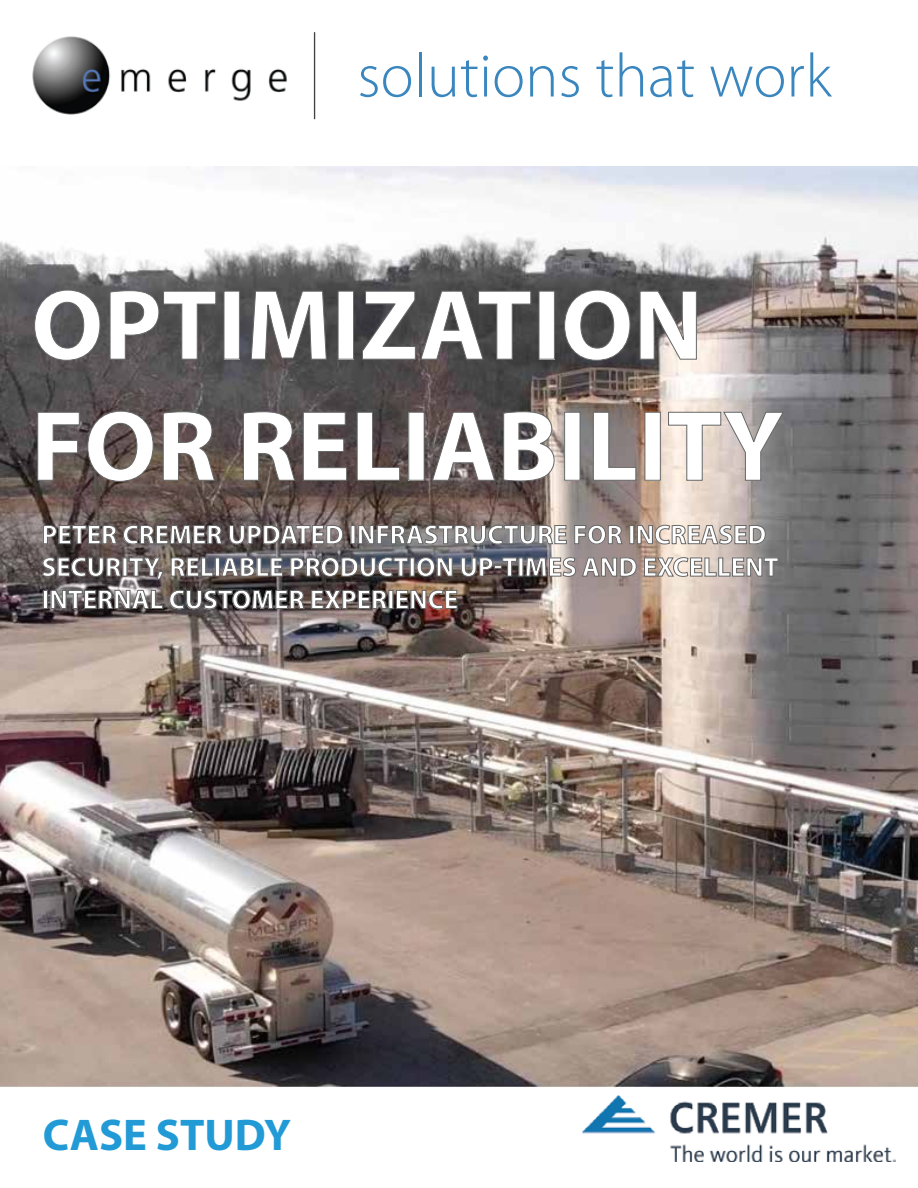
<style>
.page{position:relative;width:918px;height:1188px;background:#fff}
.page>*{position:absolute;margin:0;border:0;box-sizing:border-box;transform-origin:0 0}
.t1{font:700 100.95px/121.1px "Myriad Pro";color:#fff}
.t2{font:300 62.25px "Myriad Pro";color:#3a86bf}
.t3{font:700 44.55px "Myriad Pro";color:#219ad6}
.t4{font:700 27px/32.4px "Myriad Pro";color:#fff}
</style>
<div class="page">
<img style="left:0;top:167px;width:918px;height:921px">
<img style="left:32px;top:36px;width:255px;height:79px">
<hr style="left:314px;top:32px;width:1px;height:87px;background:#414142">
<svg style="left:34px;top:289px;width:67px;height:72px;background:#575658"></svg>
<svg style="left:109px;top:290px;width:108px;height:70px;background:#545253"></svg>
<div style="left:224px;top:291px;width:16px;height:69px;border:1px solid #666767"></div>
<svg style="left:250px;top:290px;width:77px;height:70px;background:#504f50"></svg>
<div style="left:338px;top:291px;width:16px;height:69px;border:1px solid #666767"></div>
<svg style="left:362px;top:290px;width:170px;height:70px;background:#494849"></svg>
<div style="left:539px;top:291px;width:16px;height:69px;border:1px solid #666767"></div>
<svg style="left:564px;top:289px;width:67px;height:72px;background:#474748"></svg>
<svg style="left:639px;top:290px;width:58px;height:70px;background:#767270"></svg>
<svg style="left:37px;top:412px;width:43px;height:69px;background:#5b5453"></svg>
<svg style="left:87px;top:410px;width:67px;height:72px;background:#5c4f4c"></svg>
<svg style="left:162px;top:411px;width:54px;height:70px;background:#625551"></svg>
<svg style="left:243px;top:411px;width:53px;height:70px;background:#5a524f"></svg>
<svg style="left:303px;top:412px;width:44px;height:69px;background:#554c4d"></svg>
<svg style="left:356px;top:412px;width:44px;height:69px;background:#4e4443"></svg>
<div style="left:408px;top:412px;width:17px;height:69px;border:1px solid #666767"></div>
<svg style="left:432px;top:412px;width:64px;height:69px;background:#5d5252"></svg>
<svg style="left:503px;top:411px;width:52px;height:71px;background:#655e5c"></svg>
<div style="left:564px;top:412px;width:16px;height:69px;border:1px solid #666767"></div>
<svg style="left:593px;top:412px;width:44px;height:69px;background:#847b7a"></svg>
<div style="left:645px;top:412px;width:16px;height:69px;border:1px solid #666767"></div>
<svg style="left:668px;top:411px;width:116px;height:70px;background:#c4bab4"></svg>
<img style="left:42px;top:511px;width:737px;height:98px">
<img style="left:582px;top:1096px;width:313px;height:66px">
<h2 class="t2" style="left:357px;top:38px;width:476px">solutions that work</h2>
<h1 class="t1" style="left:31px;top:261px;width:754px">OPTIMIZATION<br>FOR RELIABILITY</h1>
<p class="t4" style="left:42px;top:518px;width:738px">PETER CREMER UPDATED INFRASTRUCTURE FOR INCREASED<br>SECURITY, RELIABLE PRODUCTION UP-TIMES AND EXCELLENT<br>INTERNAL CUSTOMER EXPERIENCE</p>
<h3 class="t3" style="left:43px;top:1106px;width:250px">CASE STUDY</h3>
</div>
